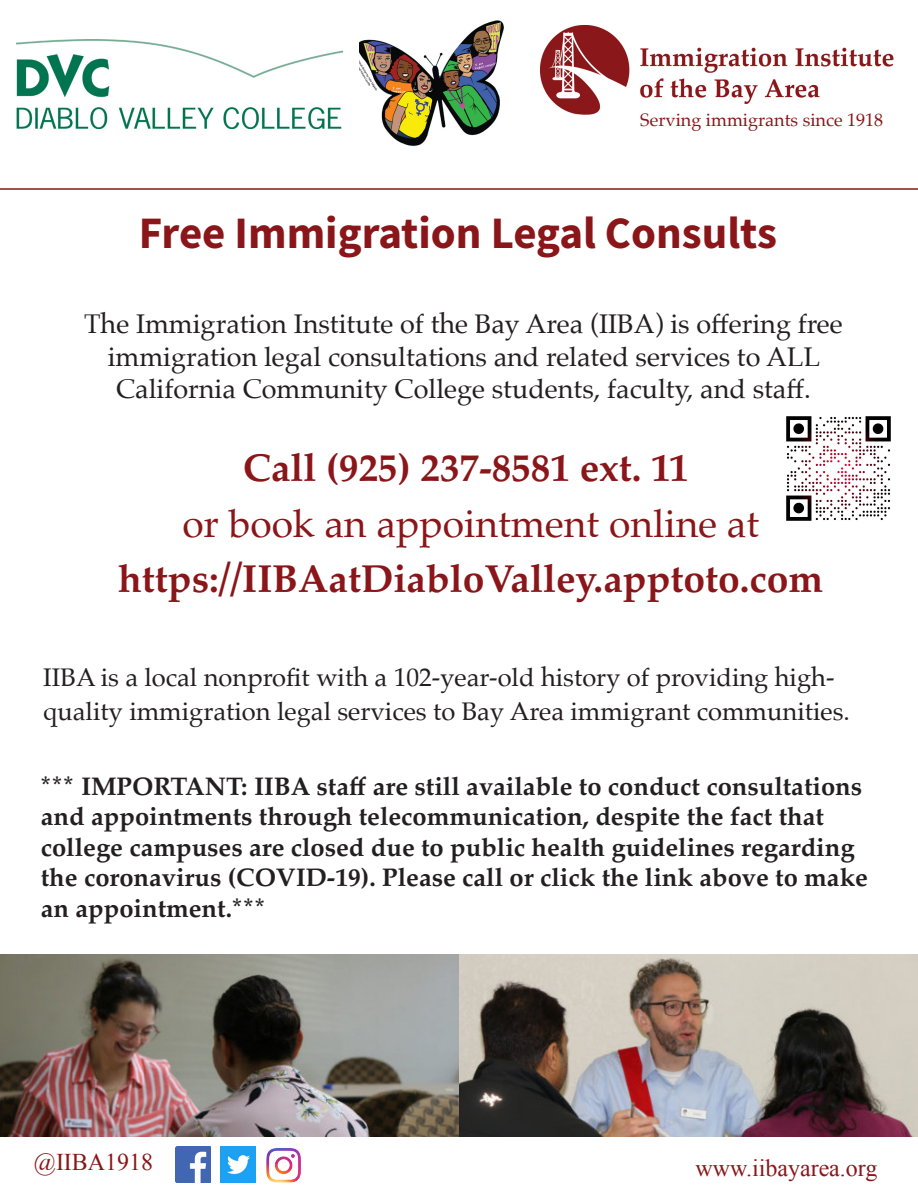
<style>
.page{position:relative;width:918px;height:1188px;background:#fff}
.page>*{position:absolute;margin:0;border:0;box-sizing:border-box;transform-origin:0 0}
.t1{font:700 45px "Source Sans Pro";color:#8a1619}
.t2{font:700 39px "Palatino";color:#8a1619}
.t3{font:39px "Palatino";color:#8a1619}
.t4{font:27px/32.4px "Palatino";color:#231f20;text-align:center}
.t5{font:700 25.5px/30.6px "Palatino";color:#231f20}
.t6{font:25.5px/34.2px "Palatino";color:#231f20}
.t7{font:24px "Times New Roman";color:#8a1619}
.t8{font:18px "Palatino";color:#8a1619}
</style>
<div class="page">
<img style="left:176px;top:1147px;width:35px;height:36px">
<img style="left:220px;top:1147px;width:36px;height:36px">
<img style="left:266px;top:1148px;width:35px;height:35px">
<img style="left:0;top:955px;width:918px;height:181px">
<hr style="left:0;top:188px;width:918px;height:2px;background:#8a1619">
<img style="left:541px;top:26px;width:353px;height:89px">
<img style="left:359px;top:20px;width:145px;height:126px">
<img style="left:16px;top:40px;width:326px;height:89px">
<img style="left:786px;top:416px;width:105px;height:105px">
<p class="t8" style="left:640px;top:105px;width:244px">Serving immigrants since 1918</p>
<p class="t1" style="left:139px;top:202px;width:640px">Free Immigration Legal Consults</p>
<p class="t4" style="left:84px;top:308px;width:760px">The Immigration Institute of the Bay Area (IIBA) is offering free immigration legal consultations and related services to ALL</p>
<p class="t4" style="left:116px;top:373px;width:696px">California Community College students, faculty, and staff.</p>
<p class="t2" style="left:243px;top:435px;width:447px">Call (925) 237-8581 ext. 11</p>
<p class="t3" style="left:182px;top:491px;width:578px">or book an appointment online at</p>
<p class="t2" style="left:118px;top:546px;width:707px">https://IIBAatDiabloValley.apptoto.com</p>
<p class="t6" style="left:43px;top:660px;width:808px">IIBA is a local nonprofit with a 102-year-old history of providing high&shy;quality immigration legal services to Bay Area immigrant communities.</p>
<p class="t5" style="left:41px;top:770px;width:829px">*** IMPORTANT: IIBA staff are still available to conduct consultations and appointments through telecommunication, despite the fact that college campuses are closed due to public health guidelines regarding the coronavirus (COVID-19). Please call or click the link above to make an appointment.***</p>
<p class="t7" style="left:34px;top:1146px;width:121px">@IIBA1918</p>
<p class="t7" style="left:696px;top:1152px;width:183px">www.iibayarea.org</p>
</div>
